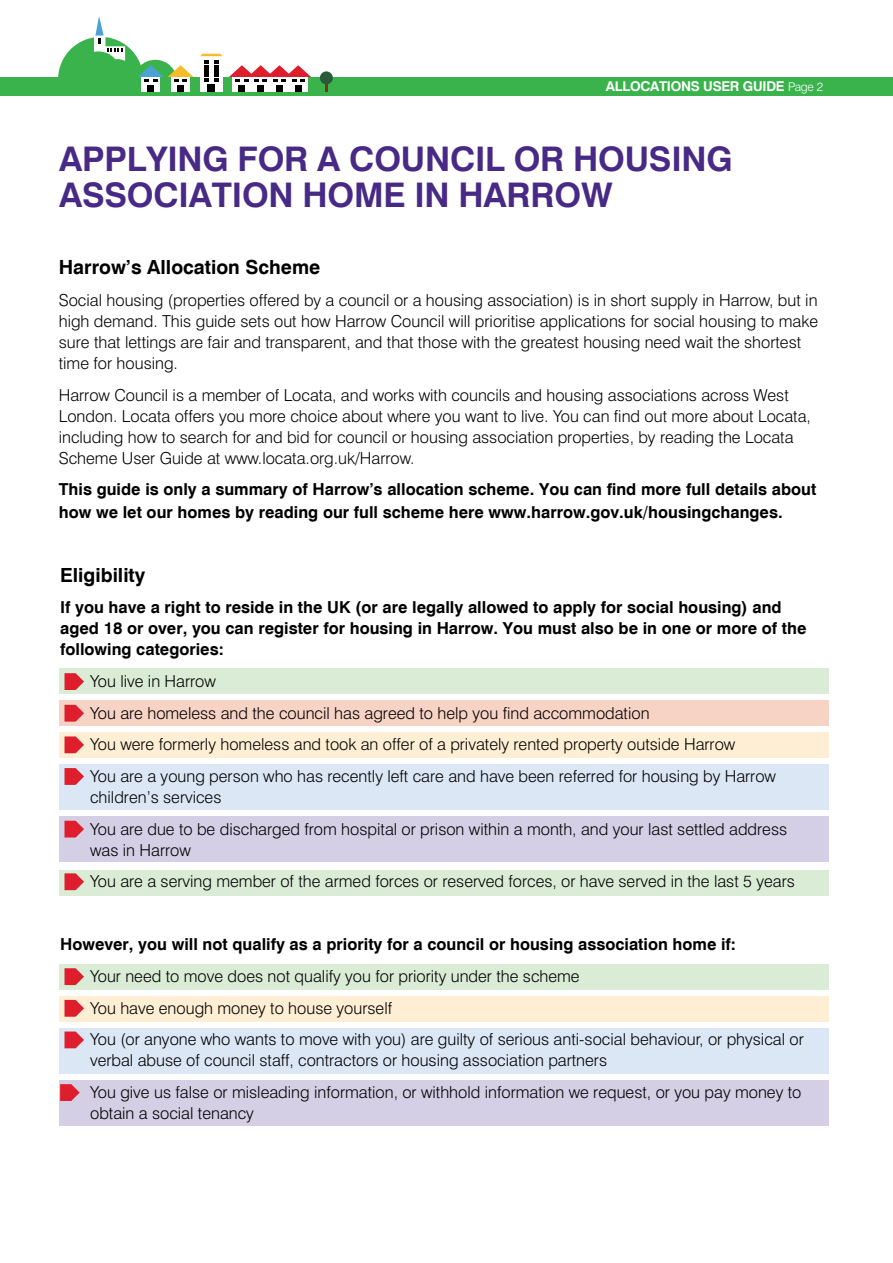
<style>
.page{position:relative;width:893px;height:1263px;background:#fff}
.page>*{position:absolute;margin:0;border:0;box-sizing:border-box;transform-origin:0 0}
.t1{font:700 33.9px "Swiss 721 BT";letter-spacing:-.005em;color:#482986}
.t2{font:700 19.5px "Swiss 721 BT";color:#000}
.t3{font:300 16.5px/31.7px "Swiss 721 BT";color:#000}
.t4{font:700 16.5px/21px "Swiss 721 BT";color:#000}
.t5{font:700 13.5px "Swiss 721 BT";letter-spacing:-.02em;color:#fff}
.s1{font-weight:300;font-size:12px}
</style>
<div class="page">
<div style="left:60px;top:669px;width:769px;height:25px;background:#daecd6"></div>
<div style="left:60px;top:964px;width:769px;height:25px;background:#daecd6"></div>
<div style="left:60px;top:870px;width:769px;height:25px;background:#daecd6"></div>
<div style="left:60px;top:701px;width:769px;height:25px;background:#f7d3c5"></div>
<div style="left:60px;top:732px;width:769px;height:26px;background:#feeed3"></div>
<div style="left:60px;top:996px;width:769px;height:25px;background:#feeed3"></div>
<div style="left:60px;top:764px;width:769px;height:46px;background:#dbe7f5"></div>
<div style="left:60px;top:1028px;width:769px;height:46px;background:#dbe7f5"></div>
<div style="left:60px;top:816px;width:769px;height:46px;background:#d4cfe5"></div>
<div style="left:60px;top:1080px;width:769px;height:46px;background:#d4cfe5"></div>
<svg style="left:65px;top:673px;width:19px;height:17px"></svg>
<svg style="left:65px;top:705px;width:19px;height:17px"></svg>
<svg style="left:65px;top:736px;width:19px;height:17px"></svg>
<svg style="left:65px;top:768px;width:19px;height:17px"></svg>
<svg style="left:65px;top:821px;width:19px;height:16px"></svg>
<svg style="left:65px;top:873px;width:19px;height:17px"></svg>
<svg style="left:65px;top:968px;width:19px;height:17px"></svg>
<svg style="left:65px;top:1000px;width:19px;height:17px"></svg>
<svg style="left:65px;top:1031px;width:19px;height:17px"></svg>
<svg style="left:60px;top:1084px;width:20px;height:17px"></svg>
<div style="left:0;top:77px;width:893px;height:32px;background:#3ab34d"></div>
<svg style="left:325px;top:84px;width:2px;height:8px"></svg>
<div style="left:320px;top:71px;width:13px;height:13px;background:#295b3a;border-radius:50%"></div>
<div style="left:58px;top:37px;width:85px;height:85px;background:#3ab34d;border-radius:50%"></div>
<div style="left:133px;top:60px;width:44px;height:44px;background:#3ab34d;border-radius:50%"></div>
<svg style="left:138px;top:65px;width:56px;height:27px"></svg>
<div style="left:0;top:97px;width:893px;height:29px;background:#fff"></div>
<svg style="left:94px;top:16px;width:31px;height:44px"></svg>
<div style="left:76px;top:51px;width:45px;height:44px;background:#3ab34d;border-radius:50%"></div>
<div style="left:101px;top:59px;width:34px;height:34px;background:#3ab34d;border-radius:50%"></div>
<svg style="left:229px;top:65px;width:82px;height:27px"></svg>
<div style="left:200px;top:56px;width:23px;height:36px;background:#fff"></div>
<div style="left:207px;top:85px;width:8px;height:7px;background:#000"></div>
<svg style="left:200px;top:54px;width:23px;height:28px"></svg>
<p class="t5" style="left:606px;top:78px;width:219px">ALLOCATIONS USER GUIDE <span class="s1">Page 2</span></p>
<h1 class="t1" style="left:59px;top:138px;width:45px">Applying</h1>
<h1 class="t1" style="left:238px;top:138px;width:24px">for</h1>
<h1 class="t1" style="left:317px;top:138px;width:80px">a Council</h1>
<h1 class="t1" style="left:514px;top:138px;width:108px">or Housing</h1>
<h1 class="t1" style="left:59px;top:174px;width:45px">Association</h1>
<h1 class="t1" style="left:302px;top:174px;width:52px">Home</h1>
<h1 class="t1" style="left:414px;top:174px;width:95px">in Harro</h1>
<h1 class="t1" style="left:581px;top:174px;width:33px">w</h1>
<p class="t2" style="left:59px;top:255px;width:263px">Harrow’s Allocation Scheme</p>
<p class="t3" style="left:59px;top:289px;width:761px;line-height:21px">Social housing (properties offered by a council or a housing association) is in short supply in Harrow, but in high demand. This guide sets out how Harrow Council will prioritise applications for social housing to make sure that lettings are fair and transparent, and that those with the greatest housing need wait the shortest time for housing.</p>
<p class="t3" style="left:59px;top:384px;width:754px;line-height:21px">Harrow Council is a member of Locata, and works with councils and housing associations across West London. Locata offers you more choice about where you want to live. You can find out more about Locata, including how to search for and bid for council or housing association properties, by reading the Locata Scheme User Guide at www.locata.org.uk/Harrow.</p>
<p class="t4" style="left:59px;top:478px;width:759px;line-height:22.5px">This guide is only a summary of Harrow’s allocation scheme. You can find more full details about how we let our homes by reading our full scheme here www.harrow.gov.uk/housingchanges.</p>
<p class="t2" style="left:60px;top:563px;width:87px">Eligibility</p>
<p class="t4" style="left:60px;top:597px;width:748px">If you have a right to reside in the UK (or are legally allowed to apply for social housing) and aged 18 or over, you can register for housing in Harrow. You must also be in one or more of the following categories:</p>
<p class="t3" style="left:90px;top:665px;width:687px">You live in Harrow<br>You are homeless and the council has agreed to help you find accommodation<br>You were formerly homeless and took an offer of a privately rented property outside Harrow<br>You are a young person who has recently left care and have been referred for housing by Harrow</p>
<p class="t3" style="left:90px;top:781px;width:699px">children’s services<br>You are due to be discharged from hospital or prison within a month, and your last settled address</p>
<p class="t3" style="left:90px;top:834px;width:706px">was in Harrow<br>You are a serving member of the armed forces or reserved forces, or have served in the last 5 years</p>
<p class="t4" style="left:60px;top:934px;width:677px">However, you will not qualify as a priority for a council or housing association home if:</p>
<p class="t3" style="left:90px;top:960px;width:715px">Your need to move does not qualify you for priority under the scheme<br>You have enough money to house yourself<br>You (or anyone who wants to move with you) are guilty of serious anti-social behaviour, or physical or</p>
<p class="t3" style="left:90px;top:1044px;width:713px">verbal abuse of council staff, contractors or housing association partners<br>You give us false or misleading information, or withhold information we request, or you pay money to</p>
<p class="t3" style="left:90px;top:1097px;width:165px">obtain a social tenancy</p>
</div>
